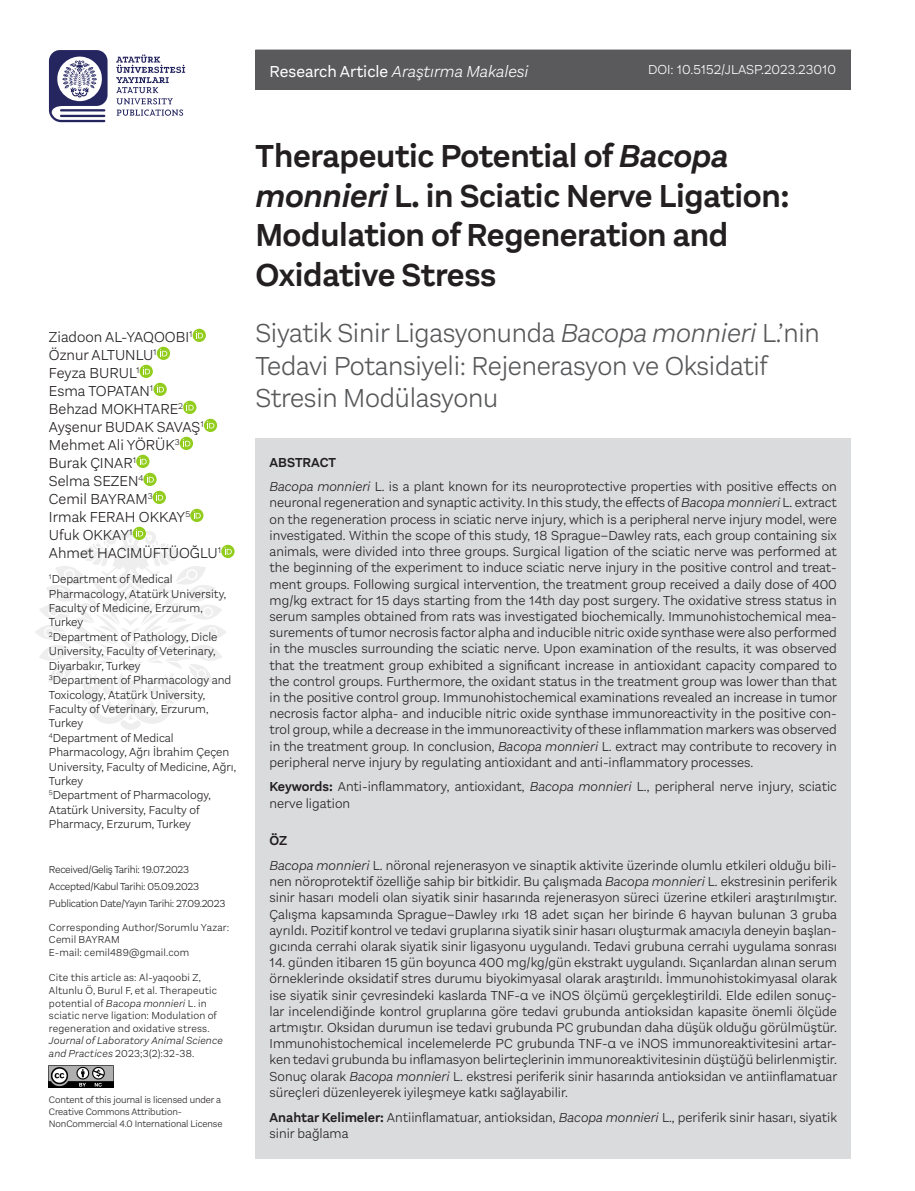
<style>
.page{position:relative;width:915px;height:1191px;background:#fff}
.page>*{position:absolute;margin:0;border:0;box-sizing:border-box;transform-origin:0 0}
.t1{font:600 33px/39.6px "Aestetico";letter-spacing:-.01em;color:#231f20}
.t2{font:300 27px/32.4px "Aestetico";letter-spacing:-.01em;color:#57585a}
.t3{font:italic 300 16.5px "Aestetico";color:#fff}
.t4{font:300 15px/18px "Aestetico";color:#231f20}
.t5{font:300 13.5px/16.2px "Aestetico";color:#231f20}
.t6{font:300 13.5px "Aestetico";color:#fff}
.t7{font:300 12px/14.4px "Aestetico";color:#231f20}
.t8{font:300 10.5px/12.6px "Aestetico";letter-spacing:.01em;color:#231f20}
.t9{font:300 10.5px/16.8px "Aestetico";letter-spacing:-.025em;color:#231f20}
.t10{font:italic 300 10.5px/12.6px "Aestetico";letter-spacing:.015em;color:#231f20}
.t11{font:300 9.75px/12px "Aestetico";letter-spacing:-.01em;color:#231f20}
.s1{font-weight:400;font-style:normal}
.s2{font-style:italic}
.s3{font-style:normal}
.s4{font-weight:600}
.s5{font-family:"Helvetica Neue"}
</style>
<div class="page">
<svg style="left:116px;top:54px;width:69px;height:62px"></svg>
<svg style="left:49px;top:50px;width:58px;height:72px"></svg>
<div style="left:255px;top:50px;width:595px;height:39px;background:#5a5a5d"></div>
<div style="left:255px;top:438px;width:595px;height:48px;background:#dadbdd"></div>
<div style="left:255px;top:464px;width:595px;height:315px;background:#dadbdd"></div>
<div style="left:255px;top:764px;width:595px;height:64px;background:#dadbdd"></div>
<div style="left:255px;top:817px;width:595px;height:48px;background:#dadbdd"></div>
<div style="left:255px;top:843px;width:595px;height:266px;background:#dadbdd"></div>
<div style="left:255px;top:1094px;width:595px;height:64px;background:#dadbdd"></div>
<svg style="left:192px;top:329px;width:14px;height:13px"></svg>
<svg style="left:196px;top:331px;width:7px;height:7px"></svg>
<svg style="left:157px;top:347px;width:13px;height:13px"></svg>
<svg style="left:160px;top:349px;width:7px;height:7px"></svg>
<svg style="left:139px;top:365px;width:14px;height:13px"></svg>
<svg style="left:143px;top:367px;width:7px;height:7px"></svg>
<svg style="left:153px;top:383px;width:14px;height:13px"></svg>
<svg style="left:157px;top:385px;width:7px;height:7px"></svg>
<svg style="left:183px;top:401px;width:13px;height:13px"></svg>
<svg style="left:186px;top:403px;width:7px;height:7px"></svg>
<svg style="left:204px;top:419px;width:13px;height:13px"></svg>
<svg style="left:207px;top:421px;width:7px;height:7px"></svg>
<svg style="left:180px;top:437px;width:13px;height:13px"></svg>
<svg style="left:183px;top:439px;width:7px;height:7px"></svg>
<svg style="left:136px;top:455px;width:13px;height:13px"></svg>
<svg style="left:139px;top:457px;width:8px;height:7px"></svg>
<svg style="left:143px;top:473px;width:14px;height:13px"></svg>
<svg style="left:147px;top:475px;width:7px;height:7px"></svg>
<svg style="left:153px;top:491px;width:13px;height:13px"></svg>
<svg style="left:156px;top:493px;width:7px;height:7px"></svg>
<svg style="left:190px;top:509px;width:13px;height:13px"></svg>
<svg style="left:193px;top:511px;width:8px;height:7px"></svg>
<svg style="left:133px;top:527px;width:13px;height:13px"></svg>
<div style="left:221px;top:545px;width:13px;height:13px;background:#92cd1d;border-radius:50%"></div>
<svg style="left:35px;top:529px;width:197px;height:201px"></svg>
<img style="left:49px;top:1065px;width:65px;height:22px">
<p class="t3" style="left:269px;top:62px;width:260px"><span class="s1">Research Article</span> Araştırma Makalesi</p>
<p class="t6" style="left:648px;top:62px;width:189px">DOI: 10.5152/JLASP.2023.23010</p>
<p class="t4" style="left:49px;top:328px;width:174px">Ziadoon AL-YAQOOBI<sup>1<br></sup>Öznur ALTUNLU<sup>1<br></sup>Feyza BURUL<sup>1<br></sup>Esma TOPATAN<sup>1<br></sup>Behzad MOKHTARE<sup>2<br></sup>Ayşenur BUDAK SAVAŞ<sup>1<br></sup>Mehmet Ali YÖRÜK<sup>3<br></sup>Burak ÇINAR<sup>1<br></sup>Selma SEZEN<sup>4<br></sup>Cemil BAYRAM<sup>3<br></sup>Irmak FERAH OKKAY<sup>5<br></sup>Ufuk OKKAY<sup>1<br></sup>Ahmet HACIMÜFTÜOĞLU<sup>1</sup></p>
<p class="t7" style="left:49px;top:572px;width:189px"><sup>1</sup>Department of Medical<br>Pharmacology, Atatürk University,<br>Faculty of Medicine, Erzurum,<br>Turkey<br><sup>2</sup>Department of Pathology, Dicle<br>University, Faculty of Veterinary,<br>Diyarbakır, Turkey<br><sup>3</sup>Department of Pharmacology and<br>Toxicology, Atatürk University,<br>Faculty of Veterinary, Erzurum,<br>Turkey<br><sup>4</sup>Department of Medical<br>Pharmacology, Ağrı İbrahim Çeçen<br>University, Faculty of Medicine, Ağrı,<br>Turkey<br><sup>5</sup>Department of Pharmacology,<br>Atatürk University, Faculty of<br>Pharmacy, Erzurum, Turkey</p>
<p class="t9" style="left:49px;top:861px;width:178px">Received/Geliş Tarihi: 19.07.2023<br>Accepted/Kabul Tarihi: 05.09.2023<br>Publication Date/Yayın Tarihi: 27.09.2023</p>
<p class="t8" style="left:49px;top:920px;width:182px">Corresponding Author/Sorumlu Yazar:<br>Cemil BAYRAM<br>E-mail: cemil489@gmail.com</p>
<p class="t8" style="left:49px;top:971px;width:169px">Cite this article as: Al-yaqoobi Z, Altunlu Ö, Burul F, et al. Therapeutic potential of <span class="s2">Bacopa monnieri</span> L. in sciatic nerve ligation: Modulation of regeneration and oxidative stress.</p>
<p class="t10" style="left:49px;top:1034px;width:175px">Journal of Laboratory Animal Science and Practices <span class="s3">2023;3(2):32-38.</span></p>
<p class="t11" style="left:49px;top:1093px;width:175px">Content of this journal is licensed under a<br>Creative Commons Attribution-<br>NonCommercial 4.0 International License</p>
<h1 class="t1" style="left:255px;top:137px;width:535px">Therapeutic Potential of <span class="s2">Bacopa monnieri</span> L. in Sciatic Nerve Ligation:<br>Modulation of Regeneration and<br>Oxidative Stress</h1>
<h2 class="t2" style="left:255px;top:317px;width:565px">Siyatik Sinir Ligasyonunda <span class="s2">Bacopa monnieri</span> L.’nin<br>Tedavi Potansiyeli: Rejenerasyon ve Oksidatif<br>Stresin Modülasyonu</h2>
<p class="t5" style="left:269px;top:449px;width:568px;line-height:24.8px"><span class="s4">ABSTRACT<br></span><span class="s2">Bacopa monnieri</span> L. is a plant known for its neuroprotective properties with positive effects on</p>
<p class="t5" style="left:269px;top:495px;width:569px;text-align:justify">neuronal regeneration and synaptic activity. In this study, the effects of <span class="s2">Bacopa monnieri</span> L. extract on the regeneration process in sciatic nerve injury, which is a peripheral nerve injury model, were investigated. Within the scope of this study, 18 Sprague–Dawley rats, each group containing six animals, were divided into three groups. Surgical ligation of the sciatic nerve was performed at the beginning of the experiment to induce sciatic nerve injury in the positive control and treat&shy;ment groups. Following surgical intervention, the treatment group received a daily dose of 400 mg/kg extract for 15 days starting from the 14th day post surgery. The oxidative stress status in serum samples obtained from rats was investigated biochemically. Immunohistochemical mea&shy;surements of tumor necrosis factor alpha and inducible nitric oxide synthase were also performed in the muscles surrounding the sciatic nerve. Upon examination of the results, it was observed that the treatment group exhibited a significant increase in antioxidant capacity compared to the control groups. Furthermore, the oxidant status in the treatment group was lower than that in the positive control group. Immunohistochemical examinations revealed an increase in tumor necrosis factor alpha- and inducible nitric oxide synthase immunoreactivity in the positive con&shy;trol group, while a decrease in the immunoreactivity of these inflammation markers was observed in the treatment group. In conclusion, <span class="s2">Bacopa monnieri</span> L. extract may contribute to recovery in peripheral nerve injury by regulating antioxidant and anti-inflammatory processes.</p>
<p class="t5" style="left:269px;top:779px;width:568px"><span class="s4">Keywords:</span> Anti-inflammatory, antioxidant, <span class="s2">Bacopa monnieri</span> L., peripheral nerve injury, sciatic nerve ligation</p>
<p class="t5" style="left:269px;top:828px;width:568px;line-height:24.8px"><span class="s4">ÖZ<br></span><span class="s2">Bacopa monnieri</span> L. nöronal rejenerasyon ve sinaptik aktivite üzerinde olumlu etkileri olduğu bili-</p>
<p class="t5" style="left:269px;top:873px;width:568px;text-align:justify">nen nöroprotektif özelliğe sahip bir bitkidir. Bu çalışmada <span class="s2">Bacopa monnieri</span> L. ekstresinin periferik sinir hasarı modeli olan siyatik sinir hasarında rejenerasyon süreci üzerine etkileri araştırılmıştır.<br>Çalışma kapsamında Sprague–Dawley ırkı 18 adet sıçan her birinde 6 hayvan bulunan 3 gruba ayrıldı. Pozitif kontrol ve tedavi gruplarına siyatik sinir hasarı oluşturmak amacıyla deneyin başlan&shy;gıcında cerrahi olarak siyatik sinir ligasyonu uygulandı. Tedavi grubuna cerrahi uygulama sonrası</p>
<p class="t5" style="left:269px;top:954px;width:569px;text-align:justify">14. günden itibaren 15 gün boyunca 400 mg/kg/gün ekstrakt uygulandı. Sıçanlardan alınan serum örneklerinde oksidatif stres durumu biyokimyasal olarak araştırıldı. İmmunohistokimyasal olarak ise siyatik sinir çevresindeki kaslarda TNF-<span class="s5">α</span> ve iNOS ölçümü gerçekleştirildi. Elde edilen sonuç&shy;lar incelendiğinde kontrol gruplarına göre tedavi grubunda antioksidan kapasite önemli ölçüde artmıştır. Oksidan durumun ise tedavi grubunda PC grubundan daha düşük olduğu görülmüştür.<br>Immunohistochemical incelemelerde PC grubunda TNF-<span class="s5">α</span> ve iNOS immunoreaktivitesini artar&shy;ken tedavi grubunda bu inflamasyon belirteçlerinin immunoreaktivitesinin düştüğü belirlenmiştir.<br>Sonuç olarak <span class="s2">Bacopa monnieri</span> L. ekstresi periferik sinir hasarında antioksidan ve antiinflamatuar süreçleri düzenleyerek iyileşmeye katkı sağlayabilir.</p>
<p class="t5" style="left:269px;top:1109px;width:568px"><span class="s4">Anahtar Kelimeler:</span> Antiinflamatuar, antioksidan, <span class="s2">Bacopa monnieri</span> L., periferik sinir hasarı, siyatik sinir bağlama</p>
</div>
